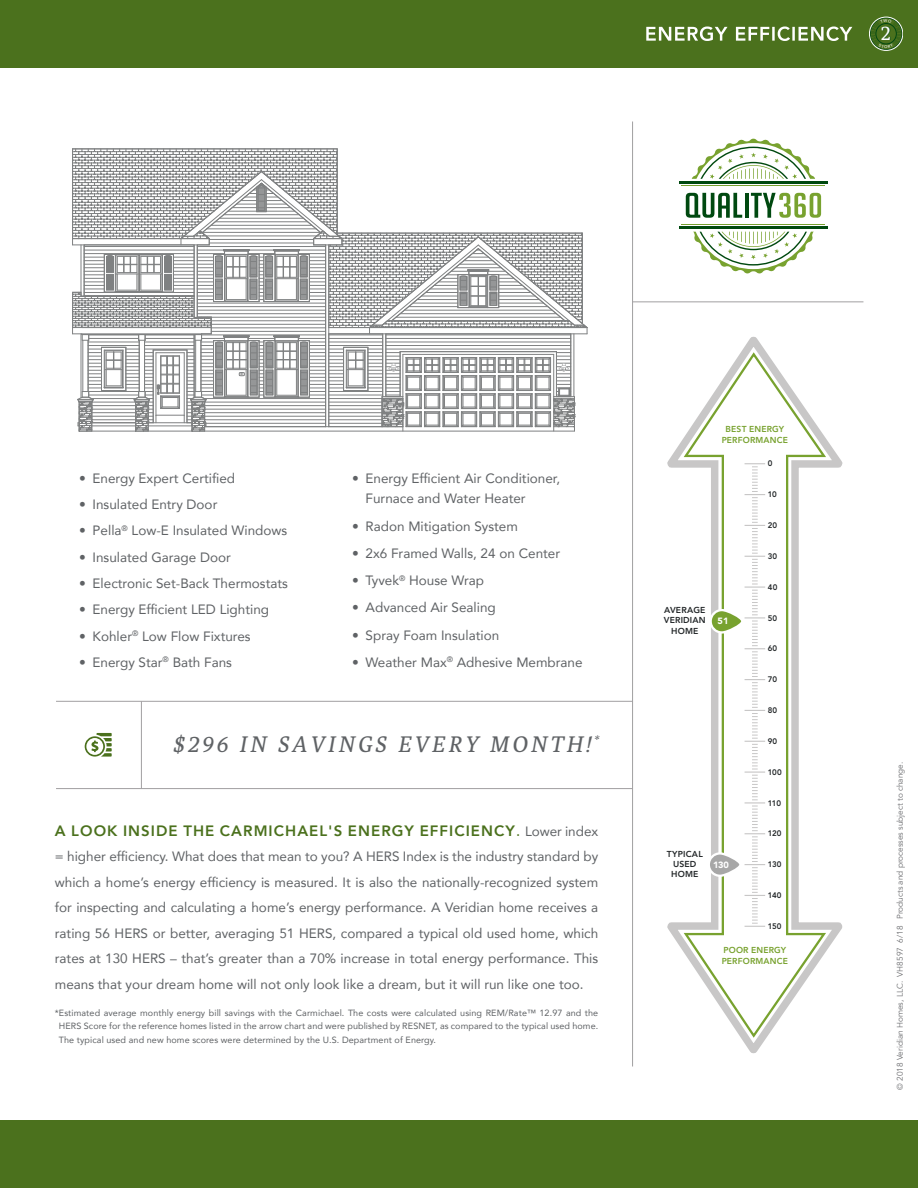
<style>
.page{position:relative;width:918px;height:1188px;background:#fff}
.page>*{position:absolute;margin:0;border:0;box-sizing:border-box;transform-origin:0 0}
.t1{font:italic 22.5px "Poly";letter-spacing:.135em;color:#5f6265}
.t2{font:19.95px "Poly";color:#fff}
.t3{font:800 15px "Avenir";letter-spacing:.07em;color:#4b711d}
.t4{font:13.5px/25.5px "Avenir";color:#5f6265;text-align:justify}
.t5{font:9px/13.5px "Avenir";letter-spacing:.01em;color:#5f6265;text-align:justify}
.t6{font:900 9px "Avenir";color:#fff}
.t7{font:800 8.55px/10.4px "Avenir";letter-spacing:.02em;color:#78a22f;text-align:center}
.t8{font:800 8.55px/10.4px "Avenir";letter-spacing:.02em;color:#24282a;text-align:center}
.t9{font:8.25px "Avenir";color:#6d6e71}
.t10{font:800 7.95px "Avenir";letter-spacing:.015em;color:#24282a}
.s1{font-weight:400}
.s2{font-weight:400;font-size:13.5px;color:#5f6265}
</style>
<div class="page">
<div style="left:0;top:0;width:918px;height:68px;background:#4b711d"></div>
<div style="left:0;top:1120px;width:918px;height:68px;background:#4b711d"></div>
<svg style="left:646px;top:26px;width:206px;height:15px"></svg>
<svg style="left:667px;top:337px;width:175px;height:716px"></svg>
<svg style="left:682px;top:350px;width:146px;height:690px"></svg>
<svg style="left:708px;top:463px;width:57px;height:464px"></svg>
<svg style="left:72px;top:148px;width:516px;height:284px"></svg>
<svg style="left:85px;top:733px;width:27px;height:24px"></svg>
<hr style="left:679px;top:182px;width:149px;height:2px;background:#004910">
<hr style="left:682px;top:185px;width:143px;height:1px;background:#78a22f">
<hr style="left:679px;top:227px;width:149px;height:2px;background:#004910">
<hr style="left:682px;top:225px;width:143px;height:1px;background:#78a22f">
<svg style="left:686px;top:193px;width:56px;height:25px"></svg>
<hr style="left:745px;top:193px;width:3px;height:25px;background:#004910">
<svg style="left:751px;top:193px;width:70px;height:25px"></svg>
<svg style="left:692px;top:139px;width:123px;height:40px"></svg>
<svg style="left:693px;top:232px;width:121px;height:41px"></svg>
<hr style="left:632px;top:122px;width:1px;height:944px;background:#a19fa1">
<hr style="left:633px;top:302px;width:230px;height:1px;background:#a19fa1">
<hr style="left:141px;top:701px;width:1px;height:88px;background:#a19fa1">
<hr style="left:56px;top:788px;width:577px;height:1px;background:#a19fa1">
<hr style="left:56px;top:701px;width:577px;height:1px;background:#a19fa1">
<div style="left:870px;top:18px;width:32px;height:32px;border:1px solid #004712;border-radius:50%"></div>
<div style="left:869px;top:17px;width:34px;height:34px;border:1px solid #fff;border-radius:50%"></div>
<div style="left:876px;top:23px;width:20px;height:21px;border:1px solid #004712;border-radius:50%"></div>
<svg style="left:871px;top:19px;width:21px;height:17px"></svg>
<svg style="left:876px;top:42px;width:17px;height:6px"></svg>
<h2 class="t2" style="left:881px;top:22px;width:11px">2</h2>
<p class="t4" style="left:79px;top:465px;width:158px">• Energy Expert Certified</p>
<p class="t4" style="left:79px;top:491px;width:140px">• Insulated Entry Door</p>
<p class="t4" style="left:79px;top:518px;width:210px">• Pella<sup>®</sup> Low-E Insulated Windows</p>
<p class="t4" style="left:79px;top:544px;width:153px">• Insulated Garage Door</p>
<p class="t4" style="left:79px;top:570px;width:210px">• Electronic Set-Back Thermostats</p>
<p class="t4" style="left:79px;top:596px;width:192px">• Energy Efficient LED Lighting</p>
<p class="t4" style="left:79px;top:623px;width:173px">• Kohler<sup>®</sup> Low Flow Fixtures</p>
<p class="t4" style="left:79px;top:649px;width:154px">• Energy Star<sup>®</sup> Bath Fans</p>
<p class="t4" style="left:366px;top:467px;width:196px;line-height:20.5px;text-indent:-14px">• Energy Efficient Air Conditioner,<br>Furnace and Water Heater</p>
<p class="t4" style="left:352px;top:513px;width:167px">• Radon Mitigation System</p>
<p class="t4" style="left:352px;top:540px;width:210px">• 2x6 Framed Walls, 24 on Center</p>
<p class="t4" style="left:352px;top:567px;width:134px">• Tyvek<sup>®</sup> House Wrap</p>
<p class="t4" style="left:352px;top:594px;width:145px">• Advanced Air Sealing</p>
<p class="t4" style="left:352px;top:622px;width:149px">• Spray Foam Insulation</p>
<p class="t4" style="left:352px;top:649px;width:232px">• Weather Max<sup>®</sup> Adhesive Membrane</p>
<h1 class="t1" style="left:173px;top:730px;width:427px">$296 IN SAVINGS EVERY MONTH!<sup>*</sup></h1>
<p class="t3" style="left:55px;top:819px;width:545px">A LOOK INSIDE THE CARMICHAEL'S ENERGY EFFICIENCY<span class="s1">.</span> <span class="s2">Lower index</span></p>
<p class="t4" style="left:55px;top:844px;width:545px">= higher efficiency. What does that mean to you? A HERS Index is the industry standard by which a home’s energy efficiency is measured. It is also the nationally-recognized system for inspecting and calculating a home’s energy performance. A Veridian home receives a rating 56 HERS or better, averaging 51 HERS, compared a typical old used home, which rates at 130 HERS – that’s greater than a 70% increase in total energy performance. This means that your dream home will not only look like a dream, but it will run like one too.</p>
<p class="t5" style="left:59px;top:1006px;width:541px;text-indent:-4px">*Estimated average monthly energy bill savings with the Carmichael. The costs were calculated using REM/Rate™ 12.97 and the HERS Score for the reference homes listed in the arrow chart and were published by RESNET, as compared to the typical used home.<br>The typical used and new home scores were determined by the U.S. Department of Energy.</p>
<p class="t7" style="left:722px;top:424px;width:68px">BEST ENERGY<br>PERFORMANCE</p>
<p class="t10" style="left:768px;top:457px;width:6px">0</p>
<p class="t8" style="left:664px;top:605px;width:44px">AVERAGE<br>VERIDIAN<br>HOME</p>
<p class="t8" style="left:667px;top:848px;width:38px">TYPICAL<br>USED<br>HOME</p>
<p class="t6" style="left:718px;top:614px;width:12px">51</p>
<p class="t6" style="left:713px;top:857px;width:17px">130</p>
<p class="t10" style="left:768px;top:488px;width:11px">10</p>
<p class="t10" style="left:768px;top:519px;width:11px">20</p>
<p class="t10" style="left:768px;top:550px;width:11px">30</p>
<p class="t10" style="left:768px;top:581px;width:11px">40</p>
<p class="t10" style="left:768px;top:612px;width:11px">50</p>
<p class="t10" style="left:768px;top:643px;width:11px">60</p>
<p class="t10" style="left:768px;top:673px;width:11px">70</p>
<p class="t10" style="left:768px;top:704px;width:11px">80</p>
<p class="t10" style="left:768px;top:735px;width:11px">90</p>
<p class="t10" style="left:768px;top:766px;width:16px">100</p>
<p class="t10" style="left:768px;top:797px;width:15px">110</p>
<p class="t10" style="left:768px;top:828px;width:15px">120</p>
<p class="t10" style="left:768px;top:858px;width:15px">130</p>
<p class="t10" style="left:768px;top:889px;width:15px">140</p>
<p class="t10" style="left:768px;top:920px;width:15px">150</p>
<p class="t7" style="left:722px;top:945px;width:68px;text-align:left">POOR ENERGY<br>PERFORMANCE</p>
<p class="t9" style="left:895px;top:1090px;width:329px;rotate:-90deg">© 2018 Veridian Homes, LLC. VH8597 6/18 Products and processes subject to change.</p>
</div>
